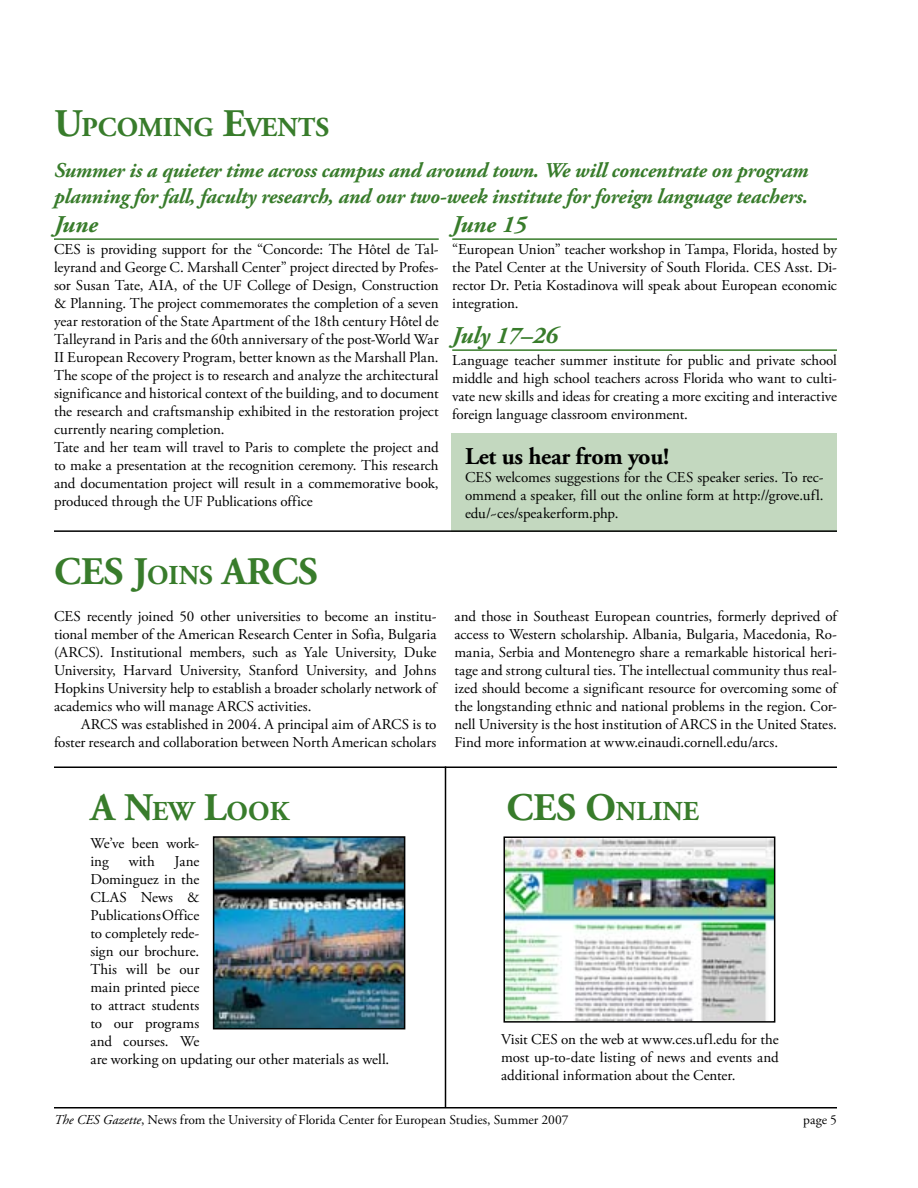
<style>
.page{position:relative;width:918px;height:1188px;background:#fff}
.page>*{position:absolute;margin:0;border:0;box-sizing:border-box;transform-origin:0 0}
.t1{font:700 39px "Adobe Garamond Pro";color:#387c2b}
.t2{font:700 27.3px "Adobe Garamond Pro";color:#387c2b}
.t3{font:italic 700 24px "Adobe Garamond Pro";color:#387c2b}
.t4{font:700 24px "Adobe Garamond Pro";letter-spacing:-.01em;color:#000}
.t5{font:italic 700 21px/25.5px "Adobe Garamond Pro";letter-spacing:-.01em;color:#387c2b}
.t6{font:15px/18px "Adobe Garamond Pro";color:#000;text-align:justify}
.t7{font:13.5px "Adobe Garamond Pro";letter-spacing:-.005em;color:#000}
.s1{font-size:39px}
.s2{font-size:27.3px}
.s3{font-style:italic}
</style>
<div class="page">
<hr style="left:54px;top:1107px;width:783px;height:1px;background:#000">
<hr style="left:54px;top:238px;width:385px;height:2px;background:#387c2b">
<hr style="left:452px;top:238px;width:385px;height:2px;background:#387c2b">
<hr style="left:452px;top:349px;width:385px;height:2px;background:#387c2b">
<img style="left:506px;top:839px;width:266px;height:181px">
<div style="left:503px;top:836px;width:272px;height:187px;border:2px solid #000"></div>
<div style="left:452px;top:433px;width:385px;height:99px;background:#c3d8bf"></div>
<img style="left:216px;top:839px;width:186px;height:187px">
<div style="left:213px;top:836px;width:192px;height:193px;border:2px solid #000"></div>
<hr style="left:54px;top:530px;width:783px;height:2px;background:#000">
<hr style="left:54px;top:766px;width:783px;height:2px;background:#000">
<hr style="left:445px;top:766px;width:1px;height:341px;background:#000">
<h2 class="t2" style="left:54px;top:112px;width:275px"><span class="s1">U</span>PCOMING <span class="s1">E</span>VENTS</h2>
<h3 class="t5" style="left:54px;top:158px;width:756px">Summer is a quieter time across campus and around town. We will concentrate on program planning for fall, faculty research, and our two-week institute for foreign language teachers.</h3>
<h3 class="t3" style="left:54px;top:210px;width:45px">June</h3>
<p class="t6" style="left:54px;top:241px;width:386px;text-align:left">CES is providing support for the “Concorde: The Hôtel de Tal&shy;leyrand and George C. Marshall Center” project directed by Profes&shy;sor Susan Tate, AIA, of the UF College of Design, Construction &amp; Planning. The project commemorates the completion of a seven year restoration of the State Apartment of the 18th century Hôtel de Talleyrand in Paris and the 60th anniversary of the post-World War II European Recovery Program, better known as the Marshall Plan.<br>The scope of the project is to research and analyze the architectural significance and historical context of the building, and to document the research and craftsmanship exhibited in the restoration project currently nearing completion.<br>Tate and her team will travel to Paris to complete the project and to make a presentation at the recognition ceremony. This research and documentation project will result in a commemorative book, produced through the UF Publications office</p>
<h3 class="t3" style="left:452px;top:210px;width:76px">June 15</h3>
<p class="t6" style="left:452px;top:241px;width:386px">“European Union” teacher workshop in Tampa, Florida, hosted by the Patel Center at the University of South Florida. CES Asst. Di&shy;rector Dr. Petia Kostadinova will speak about European economic integration.</p>
<h3 class="t3" style="left:452px;top:321px;width:107px">July 17–26</h3>
<p class="t6" style="left:452px;top:352px;width:386px">Language teacher summer institute for public and private school middle and high school teachers across Florida who want to culti&shy;vate new skills and ideas for creating a more exciting and interactive foreign language classroom environment.</p>
<h3 class="t4" style="left:465px;top:443px;width:206px">LET US HEAR FROM YOU!</h3>
<p class="t6" style="left:465px;top:469px;width:360px">CES welcomes suggestions for the CES speaker series. To rec&shy;ommend a speaker, fill out the online form at http://grove.ufl. edu/~ces/speakerform.php.</p>
<h1 class="t1" style="left:54px;top:548px;width:195px">CES J<span class="s2">OINS</span> ARC</h1>
<h1 class="t1" style="left:298px;top:548px;width:21px">S</h1>
<p class="t6" style="left:54px;top:608px;width:384px">CES recently joined 50 other universities to become an institu&shy;tional member of the American Research Center in Sofia, Bulgaria (ARCS). Institutional members, such as Yale University, Duke University, Harvard University, Stanford University, and Johns Hopkins University help to establish a broader scholarly network of academics who will manage ARCS activities.</p>
<p class="t6" style="left:54px;top:716px;width:384px;text-align:right">ARCS was established in 2004. A principal aim of ARCS is to foster research and collaboration between North American scholars</p>
<p class="t6" style="left:454px;top:608px;width:384px">and those in Southeast European countries, formerly deprived of access to Western scholarship. Albania, Bulgaria, Macedonia, Ro&shy;mania, Serbia and Montenegro share a remarkable historical heri&shy;tage and strong cultural ties. The intellectual community thus real&shy;ized should become a significant resource for overcoming some of the longstanding ethnic and national problems in the region. Cor&shy;nell University is the host institution of ARCS in the United States.<br>Find more information at www.einaudi.cornell.edu/arcs.</p>
<h2 class="t2" style="left:90px;top:795px;width:200px"><span class="s1">A N</span>EW <span class="s1">L</span>OOK</h2>
<p class="t6" style="left:90px;top:835px;width:110px">We’ve been work&shy;ing</p>
<p class="t6" style="left:129px;top:853px;width:28px">with</p>
<p class="t6" style="left:90px;top:853px;width:301px;text-align:left;text-indent:84px">Jane<br>Dominguez in the<br>CLAS News &amp;<br>Publications Office<br>to completely rede-<br>sign our brochure.<br>This will be our<br>main printed piece<br>to attract students<br>to our programs<br>and courses. We<br>are working on updating our other materials as well.</p>
<h2 class="t2" style="left:506px;top:795px;width:194px"><span class="s1">CES O</span>NLINE</h2>
<p class="t6" style="left:501px;top:1031px;width:279px">Visit CES on the web at www.ces.ufl.edu for the most up-to-date listing of news and events and additional information about the Center.</p>
<p class="t7" style="left:54px;top:1111px;width:516px"><span class="s3">The CES Gazette</span>, News from the University of Florida Center for European Studies, Summer 2007</p>
<p class="t7" style="left:803px;top:1111px;width:25px">page</p>
</div>
